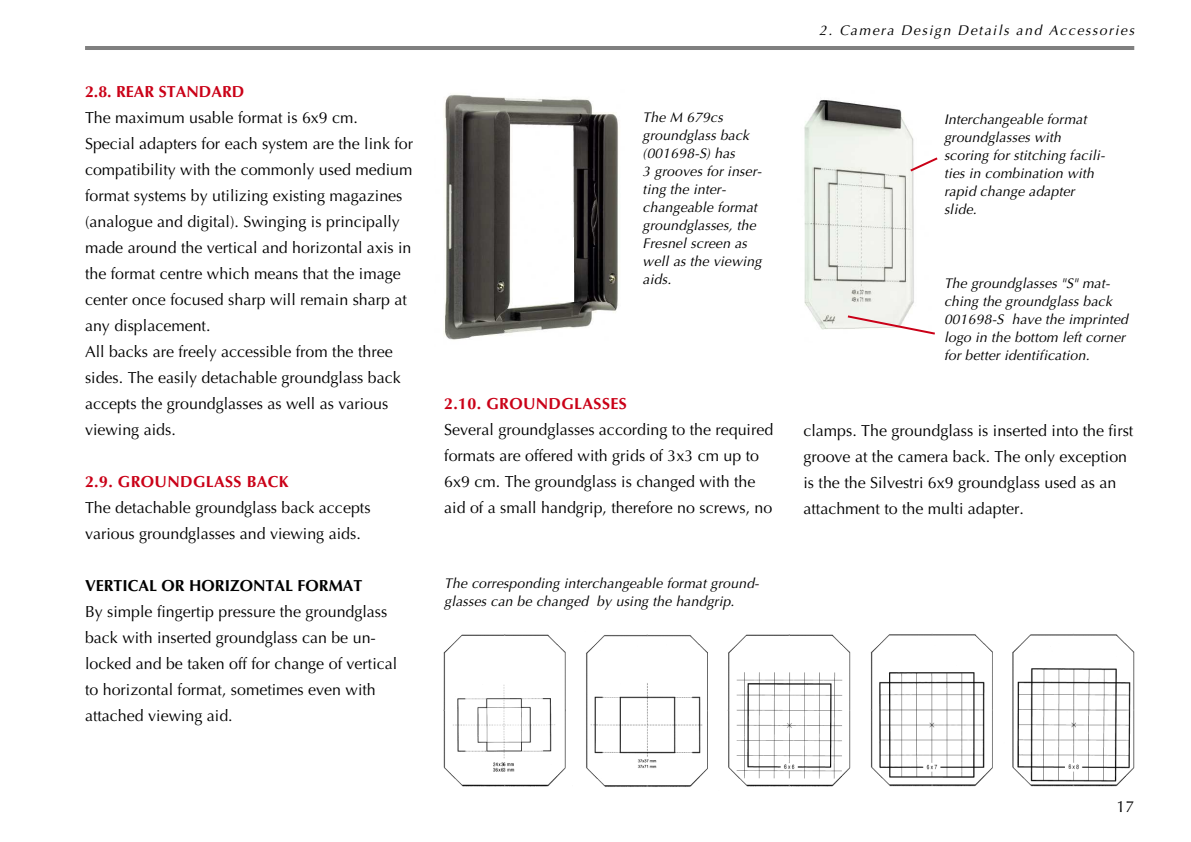
<style>
.page{position:relative;width:1191px;height:842px;background:#fff}
.page>*{position:absolute;margin:0;border:0;box-sizing:border-box;transform-origin:0 0}
.t1{font:16px/26px "Optima CELT";color:#000}
.t2{font:700 16px "Optima CELT";letter-spacing:.02em;color:#ca0017}
.t3{font:700 16px "Optima CELT";color:#000}
.t4{font:700 16px "Optima CELT";color:#ca0017}
.t5{font:italic 14px/18px "Optima CELT";letter-spacing:.01em;color:#000}
.t6{font:italic 14px "Optima CELT";letter-spacing:.11em;color:#000}
</style>
<div class="page">
<hr style="left:85px;top:46px;width:1049px;height:4px;background:#808080">
<img style="left:443px;top:634px;width:692px;height:153px">
<img style="left:444px;top:94px;width:175px;height:246px">
<img style="left:804px;top:100px;width:110px;height:230px">
<svg style="left:845px;top:314px;width:90px;height:21px"></svg>
<svg style="left:908px;top:156px;width:30px;height:17px"></svg>
<p class="t4" style="left:85px;top:85px;width:161px">2.8. REAR STANDARD</p>
<p class="t1" style="left:85px;top:106px;width:330px">The maximum usable format is 6x9 cm.<br>Special adapters for each system are the link for compatibility with the commonly used medium format systems by utilizing existing magazines (analogue and digital). Swinging is principally made around the vertical and horizontal axis in the format centre which means that the image center once focused sharp will remain sharp at any displacement.<br>All backs are freely accessible from the three sides. The easily detachable groundglass back accepts the groundglasses as well as various viewing aids.</p>
<p class="t2" style="left:85px;top:475px;width:205px">2.9. GROUNDGLASS BACK</p>
<p class="t1" style="left:85px;top:496px;width:287px">The detachable groundglass back accepts various groundglasses and viewing aids.</p>
<p class="t3" style="left:85px;top:579px;width:279px">VERTICAL OR HORIZONTAL FORMAT</p>
<p class="t1" style="left:85px;top:600px;width:314px">By simple fingertip pressure the groundglass back with inserted groundglass can be un&shy;locked and be taken off for change of vertical to horizontal format, sometimes even with attached viewing aid.</p>
<p class="t5" style="left:642px;top:110px;width:120px">The M 679cs groundglass back (001698-S) has<br>3 grooves for inser&shy;ting the inter&shy;changeable format groundglasses, the<br>Fresnel screen as well as the viewing aids.</p>
<p class="t6" style="left:819px;top:24px;width:317px">2. Camera Design Details and Accessories</p>
<p class="t5" style="left:944px;top:112px;width:162px">Interchangeable format groundglasses with scoring for stitching facili&shy;ties in combination with rapid change adapter slide.</p>
<p class="t5" style="left:944px;top:276px;width:185px">The groundglasses "S" mat&shy;ching the groundglass back<br>001698-S have the imprinted logo in the bottom left corner for better identification.</p>
<p class="t2" style="left:444px;top:397px;width:184px">2.10. GROUNDGLASSES</p>
<p class="t1" style="left:444px;top:418px;width:330px">Several groundglasses according to the required formats are offered with grids of 3x3 cm up to 6x9 cm. The groundglass is changed with the aid of a small handgrip, therefore no screws, no</p>
<p class="t1" style="left:803px;top:419px;width:331px">clamps. The groundglass is inserted into the first groove at the camera back. The only exception is the the Silvestri 6x9 groundglass used as an attachment to the multi adapter.</p>
<p class="t5" style="left:444px;top:576px;width:316px">The corresponding interchangeable format ground&shy;glasses can be changed by using the handgrip.</p>
<p class="t1" style="left:1116px;top:795px;width:19px">17</p>
</div>
